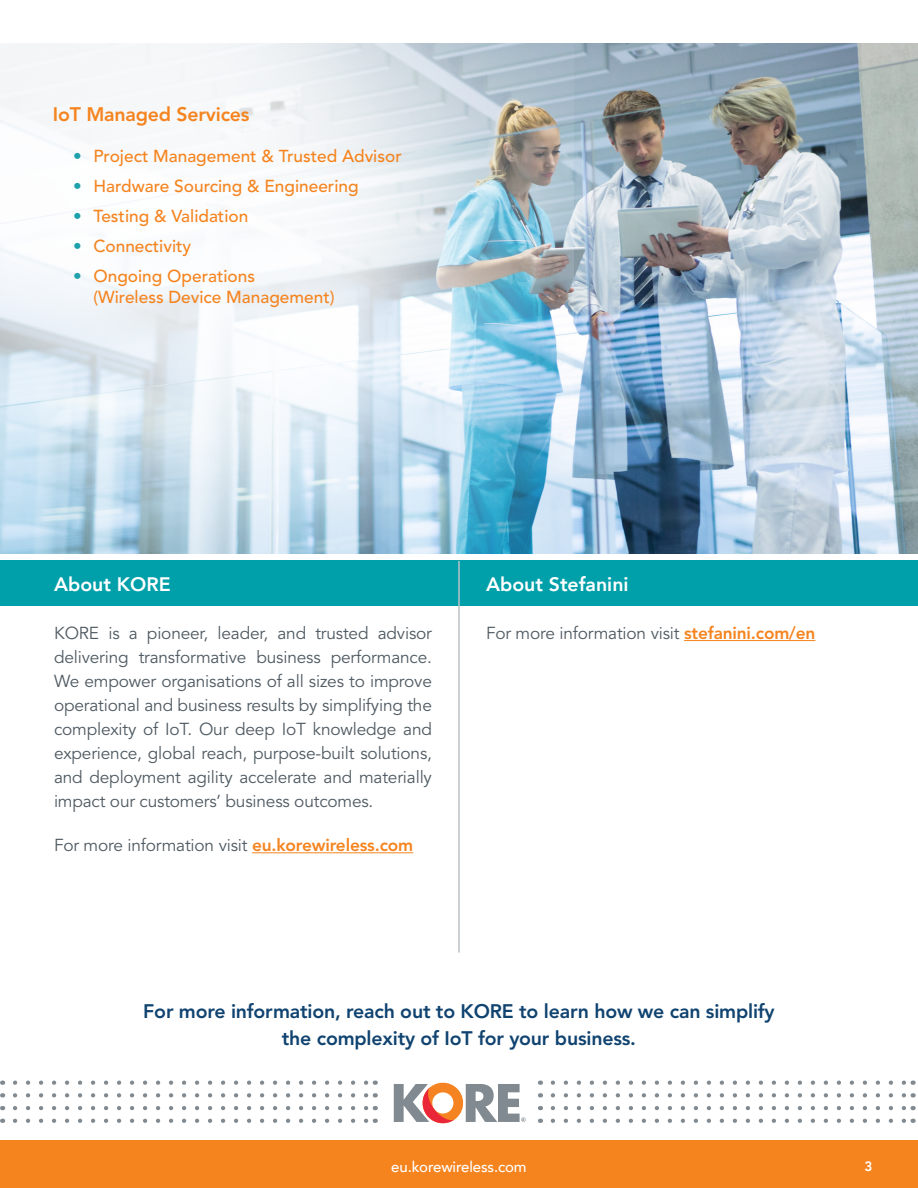
<style>
.page{position:relative;width:918px;height:1188px;background:#fff}
.page>*{position:absolute;margin:0;border:0;box-sizing:border-box;transform-origin:0 0}
.Headline_-_Body_Copy{font:800 19.5px/27px "Avenir LT Std";letter-spacing:-.01em;color:#104370;text-align:center}
.t1{font:800 19.5px "Avenir";color:#fff}
.Body_copy{font:800 19.5px "Avenir LT Std";letter-spacing:-.01em;color:#f5841f}
.Body_copy-2{font:17.25px/24px "Avenir LT Std";letter-spacing:-.01em;color:#4f5a62;text-align:justify}
.t2{font:500 17.25px/21px "Avenir LT Std";color:#f5841f}
.t3{font:500 15px "Avenir";letter-spacing:-.01em;color:#fff}
.t4{font:800 13.5px "Avenir";color:#fff}
.s1{font-weight:300;color:#1ea1ab}
.s2{font-weight:800;color:#f5841f}
</style>
<div class="page">
<div style="left:0;top:1140px;width:918px;height:48px;background:#f5841f"></div>
<svg style="left:394px;top:1083px;width:132px;height:40px"></svg>
<svg style="left:15px;top:1081px;width:353px;height:4px"></svg>
<svg style="left:553px;top:1081px;width:353px;height:4px"></svg>
<svg style="left:15px;top:1106px;width:353px;height:4px"></svg>
<svg style="left:553px;top:1106px;width:353px;height:4px"></svg>
<svg style="left:15px;top:1093px;width:353px;height:4px"></svg>
<svg style="left:553px;top:1093px;width:353px;height:4px"></svg>
<svg style="left:15px;top:1119px;width:353px;height:4px"></svg>
<svg style="left:553px;top:1119px;width:353px;height:4px"></svg>
<img style="left:573px;top:44px;width:345px;height:510px">
<img style="left:0;top:43px;width:573px;height:511px">
<hr style="left:252px;top:852px;width:161px;height:1px;background:#f5841f">
<hr style="left:684px;top:640px;width:131px;height:1px;background:#f5841f">
<div style="left:0;top:560px;width:918px;height:46px;background:#00a0aa"></div>
<hr style="left:458px;top:561px;width:2px;height:392px;background:#bac1c6">
<p class="Body_copy" style="left:53px;top:103px;width:198px">IoT Managed Services</p>
<p class="t2" style="left:73px;top:146px;width:330px"><span class="s1">•</span> Project Management &amp; Trusted Advisor</p>
<p class="t2" style="left:73px;top:176px;width:287px"><span class="s1">•</span> Hardware Sourcing &amp; Engineering</p>
<p class="t2" style="left:73px;top:206px;width:177px"><span class="s1">•</span> Testing &amp; Validation</p>
<p class="t2" style="left:73px;top:236px;width:120px"><span class="s1">•</span> Connectivity</p>
<p class="t2" style="left:93px;top:266px;width:243px;text-indent:-20px"><span class="s1">•</span> Ongoing Operations<br>(Wireless Device Management)</p>
<p class="t1" style="left:54px;top:569px;width:118px">About KORE</p>
<p class="t1" style="left:486px;top:569px;width:144px">About Stefanini</p>
<p class="Body_copy-2" style="left:54px;top:621px;width:380px">KORE is a pioneer, leader, and trusted advisor delivering transformative business performance.<br>We empower organisations of all sizes to improve operational and business results by simplifying the complexity of IoT. Our deep IoT knowledge and experience, global reach, purpose-built solutions, and deployment agility accelerate and materially impact our customers’ business outcomes.</p>
<p class="Body_copy-2" style="left:54px;top:834px;width:361px">For more information visit <span class="s2">eu.korewireless.com</span></p>
<p class="Body_copy-2" style="left:486px;top:621px;width:331px">For more information visit <span class="s2">stefanini.com/en</span></p>
<p class="Headline_-_Body_Copy" style="left:143px;top:998px;width:633px">For more information, reach out to KORE to learn how we can simplify the complexity of IoT for your business.</p>
<p class="t3" style="left:391px;top:1154px;width:137px">eu.korewireless.com</p>
<p class="t4" style="left:865px;top:1155px;width:9px">3</p>
</div>
